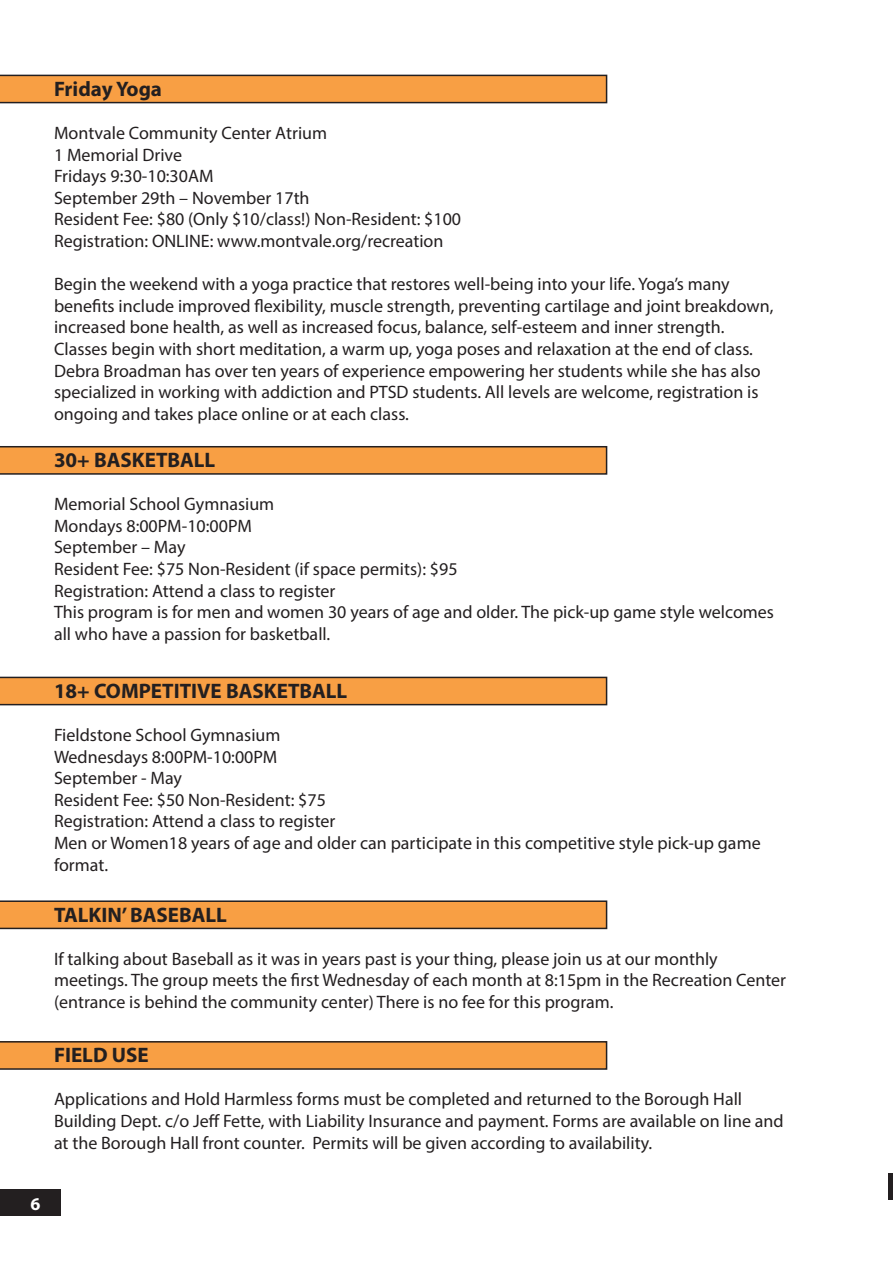
<style>
.page{position:relative;width:893px;height:1263px;background:#fff}
.page>*{position:absolute;margin:0;border:0;box-sizing:border-box;transform-origin:0 0}
.t1{font:700 21px "Myriad Pro";color:#231f20}
.t2{font:18px/21.6px "Myriad Pro";color:#231f20}
.t3{font:700 18px "Myriad Pro";color:#fff}
</style>
<div class="page">
<div style="left:0;top:1190px;width:60px;height:26px;background:#231f20"></div>
<div style="left:0;top:75px;width:607px;height:28px;background:#f89f44"></div>
<div style="left:0;top:75px;width:607px;height:28px;border:2px solid #231f20"></div>
<div style="left:0;top:447px;width:607px;height:27px;background:#f89f44"></div>
<div style="left:0;top:446px;width:607px;height:29px;border:2px solid #231f20"></div>
<div style="left:0;top:677px;width:607px;height:28px;background:#f89f44"></div>
<div style="left:0;top:677px;width:607px;height:28px;border:2px solid #231f20"></div>
<div style="left:0;top:901px;width:607px;height:27px;background:#f89f44"></div>
<div style="left:0;top:900px;width:607px;height:29px;border:2px solid #231f20"></div>
<div style="left:0;top:1042px;width:607px;height:27px;background:#f89f44"></div>
<div style="left:0;top:1041px;width:607px;height:29px;border:2px solid #231f20"></div>
<div style="left:888px;top:1173px;width:5px;height:27px;background:#231f20"></div>
<p class="t1" style="left:54px;top:75px;width:110px">Friday Yoga</p>
<p class="t2" style="left:54px;top:122px;width:275px">Montvale Community Center Atrium</p>
<p class="t2" style="left:54px;top:143px;width:130px">1 Memorial Drive</p>
<p class="t2" style="left:54px;top:165px;width:161px">Fridays 9:30-10:30AM</p>
<p class="t2" style="left:54px;top:187px;width:257px">September 29th – November 17th</p>
<p class="t2" style="left:54px;top:208px;width:409px">Resident Fee: $80 (Only $10/class!) Non-Resident: $100</p>
<p class="t2" style="left:54px;top:230px;width:391px">Registration: ONLINE: www.montvale.org/recreation</p>
<p class="t2" style="left:54px;top:273px;width:721px">Begin the weekend with a yoga practice that restores well-being into your life. Yoga’s many benefits include improved flexibility, muscle strength, preventing cartilage and joint breakdown, increased bone health, as well as increased focus, balance, self-esteem and inner strength.<br>Classes begin with short meditation, a warm up, yoga poses and relaxation at the end of class.<br>Debra Broadman has over ten years of experience empowering her students while she has also specialized in working with addiction and PTSD students. All levels are welcome, registration is ongoing and takes place online or at each class.</p>
<p class="t1" style="left:54px;top:446px;width:163px">30+ BASKETBALL</p>
<p class="t2" style="left:54px;top:493px;width:222px">Memorial School Gymnasium</p>
<p class="t2" style="left:54px;top:515px;width:199px">Mondays 8:00PM-10:00PM</p>
<p class="t2" style="left:54px;top:536px;width:133px">September – May</p>
<p class="t2" style="left:54px;top:558px;width:405px">Resident Fee: $75 Non-Resident (if space permits): $95</p>
<p class="t2" style="left:54px;top:579px;width:283px">Registration: Attend a class to register</p>
<p class="t2" style="left:54px;top:601px;width:722px">This program is for men and women 30 years of age and older. The pick-up game style welcomes all who have a passion for basketball.</p>
<p class="t1" style="left:54px;top:677px;width:295px">18+ COMPETITIVE BASKETBALL</p>
<p class="t2" style="left:54px;top:724px;width:228px">Fieldstone School Gymnasium</p>
<p class="t2" style="left:54px;top:745px;width:225px">Wednesdays 8:00PM-10:00PM</p>
<p class="t2" style="left:54px;top:767px;width:130px">September - May</p>
<p class="t2" style="left:54px;top:789px;width:273px">Resident Fee: $50 Non-Resident: $75</p>
<p class="t2" style="left:54px;top:810px;width:283px">Registration: Attend a class to register</p>
<p class="t2" style="left:54px;top:832px;width:708px">Men or Women18 years of age and older can participate in this competitive style pick-up game format.</p>
<p class="t1" style="left:54px;top:901px;width:174px">TALKIN’ BASEBALL</p>
<p class="t2" style="left:54px;top:948px;width:734px">If talking about Baseball as it was in years past is your thing, please join us at our monthly meetings. The group meets the first Wednesday of each month at 8:15pm in the Recreation Center (entrance is behind the community center) There is no fee for this program.</p>
<p class="t1" style="left:54px;top:1041px;width:96px">FIELD USE</p>
<p class="t2" style="left:54px;top:1088px;width:731px">Applications and Hold Harmless forms must be completed and returned to the Borough Hall<br>Building Dept. c/o Jeff Fette, with Liability Insurance and payment. Forms are available on line and at the Borough Hall front counter. Permits will be given according to availability.</p>
<p class="t3" style="left:30px;top:1192px;width:11px">6</p>
</div>
